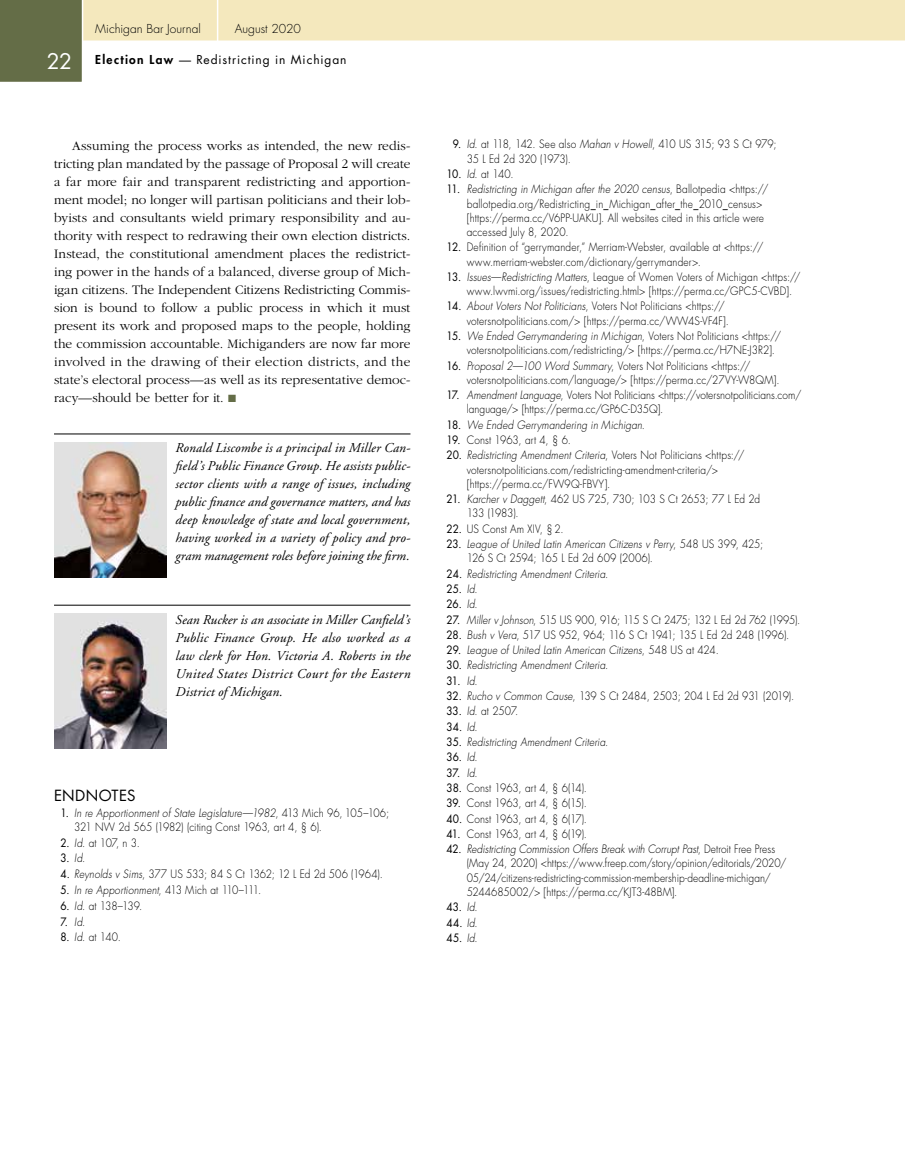
<style>
.page{position:relative;width:905px;height:1175px;background:#fff}
.page>*{position:absolute;margin:0;border:0;box-sizing:border-box;transform-origin:0 0}
.t1{font:15px "Futura";letter-spacing:.025em;color:#000}
.t2{font:300 13.5px/18px "Garamond";color:#000;text-align:justify}
.t3{font:italic 13.5px/18px "Adobe Garamond";letter-spacing:.01em;color:#000;text-align:justify}
.t4{font:12px "Futura";letter-spacing:.075em;color:#000}
.t5{font:300 12px "Futura";color:#000}
.t6{font:300 11.25px/14.2px "Futura";letter-spacing:.01em;color:#000;scale:.9 1}
.t7{font:italic 300 11.25px "Futura";letter-spacing:.01em;color:#000;scale:.9 1}
.t8{font:300 11.25px/14.2px "Futura";letter-spacing:-.01em;color:#000;scale:.9 1}
.t9{font:300 11.25px/14.2px "Futura";letter-spacing:-.025em;color:#000;scale:.9 1}
.t10{font:11.25px "Futura";letter-spacing:.005em;color:#000;scale:.9 1}
.t11{font:300 11.25px/14.2px "Futura";letter-spacing:-.015em;color:#000;scale:.9 1}
.t12{font:300 11.25px "Futura";letter-spacing:-.045em;color:#000;scale:.9 1}
.t13{font:300 11.25px "Futura";letter-spacing:-.075em;color:#000;scale:.9 1}
.s1{font-size:21px;color:#fff}
.s2{font-weight:800}
.s3{color:#646d47}
.s4{font-weight:400}
.s5{font-style:italic}
.s6{font-weight:300;font-style:italic}
.s7{font-weight:300}
.s8{font-weight:400;font-style:normal}
.s9{font-style:normal}
</style>
<div class="page">
<svg style="left:0;top:0;width:904px;height:82px"></svg>
<hr style="left:54px;top:433px;width:356px;height:1px;background:#000">
<img style="left:54px;top:442px;width:112px;height:136px">
<hr style="left:54px;top:605px;width:356px;height:1px;background:#000">
<img style="left:54px;top:614px;width:112px;height:135px">
<p class="t5" style="left:95px;top:21px;width:107px">Michigan Bar Journal</p>
<p class="t5" style="left:235px;top:21px;width:67px">August 2020</p>
<p class="t4" style="left:47px;top:51px;width:301px"><span class="s1">22</span> <span class="s2">Election Law</span> — Redistricting in Michigan</p>
<p class="t2" style="left:54px;top:137px;width:358px;text-indent:18px">Assuming the process works as intended, the new redis&shy;tricting plan mandated by the passage of Proposal 2 will create a far more fair and transparent redistricting and apportion&shy;ment model; no longer will partisan politicians and their lob&shy;byists and consultants wield primary responsibility and au&shy;thority with respect to redrawing their own election districts.<br>Instead, the constitutional amendment places the redistrict&shy;ing power in the hands of a balanced, diverse group of Mich&shy;igan citizens. The Independent Citizens Redistricting Commis&shy;sion is bound to follow a public process in which it must present its work and proposed maps to the people, holding the commission accountable. Michiganders are now far more involved in the drawing of their election districts, and the state’s electoral process—as well as its representative democ&shy;racy—should be better for it. <span class="s3">■</span></p>
<p class="t3" style="left:176px;top:439px;width:236px">Ronald Liscombe is a principal in Miller Can&shy;field’s Public Finance Group. He assists public&shy;sector clients with a range of issues, including public finance and governance matters, and has deep knowledge of state and local government, having worked in a variety of policy and pro&shy;gram management roles before joining the firm.</p>
<p class="t3" style="left:176px;top:610px;width:236px">Sean Rucker is an associate in Miller Canfield’s Public Finance Group. He also worked as a law clerk for Hon. Victoria A. Roberts in the United States District Court for the Eastern District of Michigan.</p>
<h1 class="t1" style="left:54px;top:785px;width:83px">ENDNOTES</h1>
<p class="t6" style="left:74px;top:805px;width:351px;text-indent:-14px"><span class="s4">1.</span> <span class="s5">In re Apportionment of State Legislature—1982</span>, 413 Mich 96, 105–106;<br>321 NW 2d 565 (1982) (citing Const 1963, art 4, § 6).</p>
<p class="t6" style="left:60px;top:835px;width:90px"><span class="s4">2.</span> <span class="s5">Id</span>. at 107, n 3.</p>
<p class="t10" style="left:60px;top:850px;width:29px">3. <span class="s6">Id</span><span class="s7">.</span></p>
<p class="t6" style="left:60px;top:867px;width:360px"><span class="s4">4.</span> <span class="s5">Reynolds v Sims</span>, 377 US 533; 84 S Ct 1362; 12 L Ed 2d 506 (1964).</p>
<p class="t13" style="left:60px;top:882px;width:225px"><span class="s4">5.</span> <span class="s5">In re Apportionment</span>, 413 Mich at 110–111.</p>
<p class="t6" style="left:60px;top:898px;width:92px"><span class="s4">6.</span> <span class="s5">Id</span>. at 138–139.</p>
<p class="t10" style="left:60px;top:913px;width:29px">7. <span class="s6">Id</span><span class="s7">.</span></p>
<p class="t6" style="left:60px;top:930px;width:69px"><span class="s4">8.</span> <span class="s5">Id</span>. at 140.</p>
<p class="t9" style="left:466px;top:137px;width:346px;text-indent:-14px"><span class="s4">9.</span> <span class="s5">Id</span>. at 118, 142. See also <span class="s5">Mahan v Howell</span>, 410 US 315; 93 S Ct 979;<br>35 L Ed 2d 320 (1973).</p>
<p class="t6" style="left:446px;top:167px;width:76px"><span class="s4">10.</span> <span class="s5">Id</span>. at 140.</p>
<p class="t6" style="left:466px;top:182px;width:337px;text-indent:-20px"><span class="s4">11.</span> <span class="s5">Redistricting in Michigan after the 2020 census</span>, Ballotpedia &lt;https:// ballotpedia.org/Redistricting_in_Michigan_after_the_2010_census&gt; [https://perma.cc/V6PP-UAKU]. All websites cited in this article were accessed July 8, 2020.</p>
<p class="t6" style="left:466px;top:240px;width:331px;text-indent:-20px"><span class="s4">12.</span> Definition of “gerrymander,” Merriam-Webster, available at &lt;https:// www.merriam-webster.com/dictionary/gerrymander&gt;.</p>
<p class="t6" style="left:466px;top:270px;width:372px;text-indent:-20px"><span class="s4">13.</span> <span class="s5">Issues—Redistricting Matters</span>, League of Women Voters of Michigan &lt;https:// www.lwvmi.org/issues/redistricting.html&gt; [https://perma.cc/GPC5-CVBD].</p>
<p class="t6" style="left:466px;top:299px;width:293px;text-indent:-20px"><span class="s4">14.</span> <span class="s5">About Voters Not Politicians</span>, Voters Not Politicians &lt;https:// votersnotpoliticians.com/&gt; [https://perma.cc/WW4S-VF4F].</p>
<p class="t6" style="left:466px;top:329px;width:351px;text-indent:-20px"><span class="s4">15.</span> <span class="s5">We Ended Gerrymandering in Michigan</span>, Voters Not Politicians &lt;https:// votersnotpoliticians.com/redistricting/&gt; [https://perma.cc/H7NE-J3R2].</p>
<p class="t6" style="left:466px;top:358px;width:349px;text-indent:-20px"><span class="s4">16.</span> <span class="s5">Proposal 2—100 Word Summary</span>, Voters Not Politicians &lt;https:// votersnotpoliticians.com/language/&gt; [https://perma.cc/27VY-W8QM].</p>
<p class="t6" style="left:466px;top:388px;width:373px;text-indent:-20px"><span class="s4">17.</span> <span class="s5">Amendment Language</span>, Voters Not Politicians &lt;https://votersnotpoliticians.com/ language/&gt; [https://perma.cc/GP6C-D35Q].</p>
<p class="t7" style="left:446px;top:417px;width:222px"><span class="s8">18.</span> We Ended Gerrymandering in Michigan<span class="s9">.</span></p>
<p class="t6" style="left:446px;top:433px;width:140px"><span class="s4">19.</span> Const 1963, art 4, § 6.</p>
<p class="t6" style="left:466px;top:448px;width:310px;text-indent:-20px"><span class="s4">20.</span> <span class="s5">Redistricting Amendment Criteria</span>, Voters Not Politicians &lt;https:// votersnotpoliticians.com/redistricting-amendment-criteria/&gt; [https://perma.cc/FW9Q-FBVY].</p>
<p class="t11" style="left:466px;top:492px;width:328px;text-indent:-20px"><span class="s4">21.</span> <span class="s5">Karcher v Daggett</span>, 462 US 725, 730; 103 S Ct 2653; 77 L Ed 2d<br>133 (1983).</p>
<p class="t6" style="left:446px;top:521px;width:132px"><span class="s4">22.</span> US Const Am XIV, § 2.</p>
<p class="t8" style="left:466px;top:537px;width:331px;text-indent:-20px"><span class="s4">23.</span> <span class="s5">League of United Latin American Citizens v Perry</span>, 548 US 399, 425;<br>126 S Ct 2594; 165 L Ed 2d 609 (2006).</p>
<p class="t7" style="left:446px;top:566px;width:181px"><span class="s8">24.</span> Redistricting Amendment Criteria<span class="s9">.</span></p>
<p class="t10" style="left:446px;top:581px;width:36px">25. <span class="s6">Id</span><span class="s7">.</span></p>
<p class="t10" style="left:446px;top:596px;width:36px">26. <span class="s6">Id</span><span class="s7">.</span></p>
<p class="t12" style="left:446px;top:612px;width:394px"><span class="s4">27.</span> <span class="s5">Miller v Johnson</span>, 515 US 900, 916; 115 S Ct 2475; 132 L Ed 2d 762 (1995).</p>
<p class="t9" style="left:446px;top:627px;width:382px"><span class="s4">28.</span> <span class="s5">Bush v Vera</span>, 517 US 952, 964; 116 S Ct 1941; 135 L Ed 2d 248 (1996).</p>
<p class="t7" style="left:446px;top:643px;width:304px"><span class="s8">29.</span> League of United Latin American Citizens<span class="s9">, 548 US at 424.</span></p>
<p class="t7" style="left:446px;top:658px;width:181px"><span class="s8">30.</span> Redistricting Amendment Criteria<span class="s9">.</span></p>
<p class="t10" style="left:446px;top:673px;width:36px">31. <span class="s6">Id</span><span class="s7">.</span></p>
<p class="t8" style="left:446px;top:689px;width:388px"><span class="s4">32.</span> <span class="s5">Rucho v Common Cause</span>, 139 S Ct 2484, 2503; 204 L Ed 2d 931 (2019).</p>
<p class="t6" style="left:446px;top:704px;width:81px"><span class="s4">33.</span> <span class="s5">Id</span>. at 2507.</p>
<p class="t10" style="left:446px;top:718px;width:36px">34. <span class="s6">Id</span><span class="s7">.</span></p>
<p class="t7" style="left:446px;top:734px;width:181px"><span class="s8">35.</span> Redistricting Amendment Criteria<span class="s9">.</span></p>
<p class="t10" style="left:446px;top:749px;width:36px">36. <span class="s6">Id</span><span class="s7">.</span></p>
<p class="t10" style="left:446px;top:764px;width:36px">37. <span class="s6">Id</span><span class="s7">.</span></p>
<p class="t6" style="left:446px;top:780px;width:158px"><span class="s4">38.</span> Const 1963, art 4, § 6(14).</p>
<p class="t6" style="left:446px;top:796px;width:157px"><span class="s4">39.</span> Const 1963, art 4, § 6(15).</p>
<p class="t6" style="left:446px;top:811px;width:158px"><span class="s4">40.</span> Const 1963, art 4, § 6(17).</p>
<p class="t6" style="left:446px;top:826px;width:158px"><span class="s4">41.</span> Const 1963, art 4, § 6(19).</p>
<p class="t6" style="left:466px;top:842px;width:357px;text-indent:-20px"><span class="s4">42.</span> <span class="s5">Redistricting Commission Offers Break with Corrupt Past</span>, Detroit Free Press (May 24, 2020) &lt;https://www.freep.com/story/opinion/editorials/2020/ 05/24/citizens-redistricting-commission-membership-deadline-michigan/ 5244685002/&gt; [https://perma.cc/KJT3-48BM].</p>
<p class="t10" style="left:446px;top:899px;width:36px">43. <span class="s6">Id</span><span class="s7">.</span></p>
<p class="t10" style="left:446px;top:914px;width:36px">44. <span class="s6">Id</span><span class="s7">.</span></p>
<p class="t10" style="left:446px;top:930px;width:36px">45. <span class="s6">Id</span><span class="s7">.</span></p>
</div>
